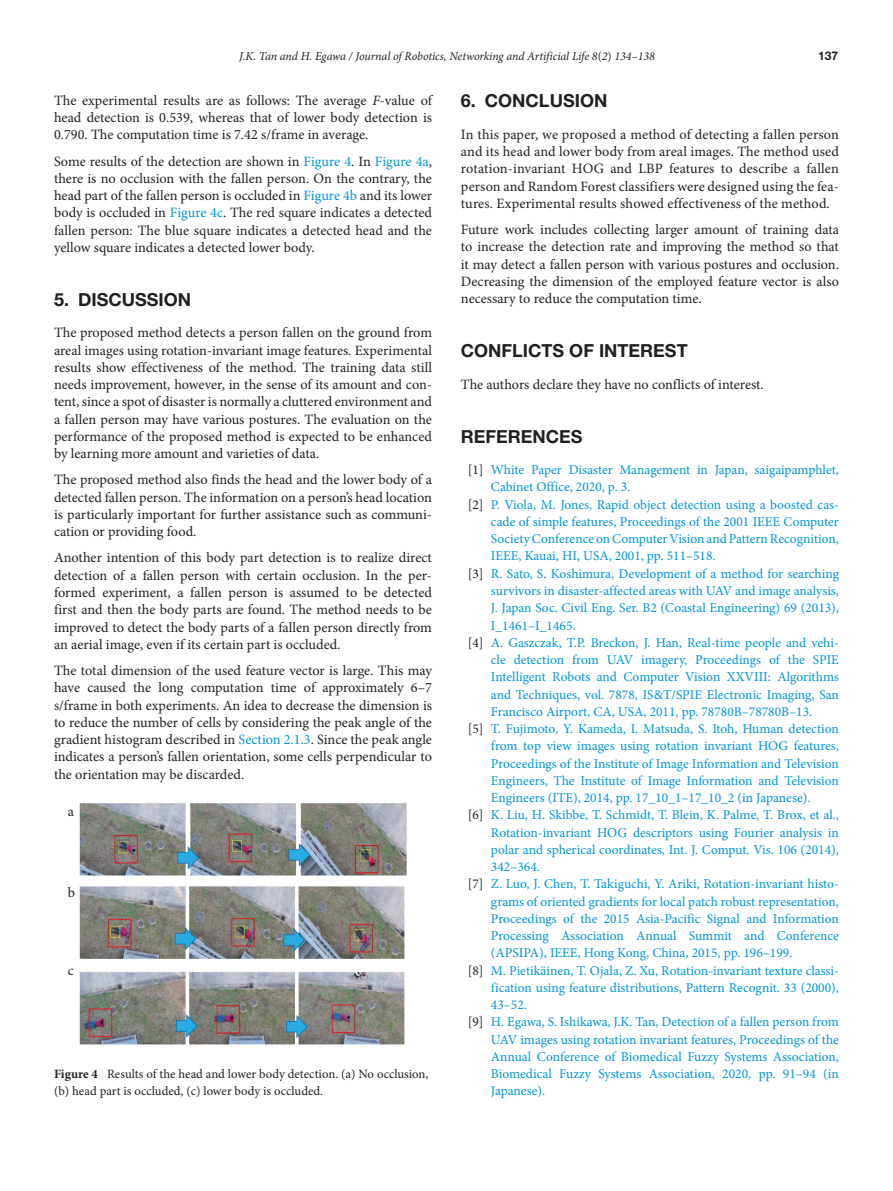
<style>
.page{position:relative;width:893px;height:1191px;background:#fff}
.page>*{position:absolute;margin:0;border:0;box-sizing:border-box;transform-origin:0 0}
.head-1{font:700 18px "Helvetica Neue LT Std";color:#231f20}
.para-2{font:14.25px/17.2px "Minion Pro";color:#231f20;text-align:justify}
.para-1{font:14.25px/17.2px "Minion Pro";color:#231f20;text-align:justify}
.Ref_text{font:13.5px/17.2px "Minion Pro";color:#0095d5;text-align:justify}
.Ref_text-2{font:13.5px "Minion Pro";color:#231f20}
.t1{font:12.75px/17.2px "Minion Pro";color:#231f20}
.t2{font:italic 12px "Minion Pro";letter-spacing:-.01em;color:#231f20}
.t3{font:700 12px "Helvetica Neue LT Std";color:#231f20}
.s1{font-style:normal}
.s2{font-style:italic}
.s3{color:#0095d5}
.s4{color:#231f20}
.s5{font-weight:700}
.s6{color:#e6e7e9}
</style>
<div class="page">
<img style="left:79px;top:803px;width:328px;height:242px">
<p class="t2" style="left:239px;top:48px;width:417px">J.K. Tan and H. Egawa / Journal of Robotics, Networking and Artificial Life 8<span class="s1">(</span>2<span class="s1">)</span> 134–138</p>
<p class="t3" style="left:818px;top:49px;width:22px">137</p>
<p class="para-2" style="left:54px;top:92px;width:380px">The experimental results are as follows: The average <span class="s2">F</span>-value of head detection is 0.539, whereas that of lower body detection is 0.790. The computation time is 7.42 s/frame in average.</p>
<p class="para-2" style="left:54px;top:152px;width:380px">Some results of the detection are shown in <span class="s3">Figure 4</span>. In <span class="s3">Figure 4a</span>, there is no occlusion with the fallen person. On the contrary, the head part of the fallen person is occluded in <span class="s3">Figure 4b</span> and its lower body is occluded in <span class="s3">Figure 4c</span>. The red square indicates a detected fallen person: The blue square indicates a detected head and the yellow square indicates a detected lower body.</p>
<p class="head-1" style="left:54px;top:288px;width:139px">5. DISCUSSION</p>
<p class="para-1" style="left:54px;top:324px;width:380px">The proposed method detects a person fallen on the ground from areal images using rotation-invariant image features. Experimental results show effectiveness of the method. The training data still needs improvement, however, in the sense of its amount and con&shy;tent, since a spot of disaster is normally a cluttered environment and a fallen person may have various postures. The evaluation on the performance of the proposed method is expected to be enhanced by learning more amount and varieties of data.</p>
<p class="para-2" style="left:54px;top:471px;width:379px">The proposed method also finds the head and the lower body of a detected fallen person. The information on a person’s head location is particularly important for further assistance such as communi&shy;cation or providing food.</p>
<p class="para-2" style="left:54px;top:549px;width:380px">Another intention of this body part detection is to realize direct detection of a fallen person with certain occlusion. In the per&shy;formed experiment, a fallen person is assumed to be detected first and then the body parts are found. The method needs to be improved to detect the body parts of a fallen person directly from an aerial image, even if its certain part is occluded.</p>
<p class="para-2" style="left:54px;top:662px;width:380px">The total dimension of the used feature vector is large. This may have caused the long computation time of approximately 6–7 s/frame in both experiments. An idea to decrease the dimension is to reduce the number of cells by considering the peak angle of the gradient histogram described in <span class="s3">Section 2.1.3</span>. Since the peak angle indicates a person’s fallen orientation, some cells perpendicular to the orientation may be discarded.</p>
<p class="head-1" style="left:461px;top:90px;width:148px">6. CONCLUSION</p>
<p class="para-1" style="left:461px;top:126px;width:380px">In this paper, we proposed a method of detecting a fallen person and its head and lower body from areal images. The method used rotation-invariant HOG and LBP features to describe a fallen person and Random Forest classifiers were designed using the fea&shy;tures. Experimental results showed effectiveness of the method.</p>
<p class="para-2" style="left:461px;top:221px;width:380px">Future work includes collecting larger amount of training data to increase the detection rate and improving the method so that it may detect a fallen person with various postures and occlusion.<br>Decreasing the dimension of the employed feature vector is also necessary to reduce the computation time.</p>
<p class="head-1" style="left:461px;top:339px;width:228px">CONFLICTS OF INTEREST</p>
<p class="para-1" style="left:461px;top:375px;width:304px">The authors declare they have no conflicts of interest.</p>
<p class="head-1" style="left:461px;top:425px;width:123px">REFERENCES</p>
<p class="Ref_text" style="left:468px;top:461px;width:373px"><span class="s4">[1]</span> White Paper Disaster Management in Japan, saigaipamphlet,</p>
<p class="Ref_text" style="left:491px;top:478px;width:141px">Cabinet Office, 2020, p. 3.</p>
<p class="Ref_text-2" style="left:468px;top:495px;width:17px">[2]</p>
<p class="Ref_text" style="left:491px;top:496px;width:350px">P. Viola, M. Jones, Rapid object detection using a boosted cas&shy;cade of simple features, Proceedings of the 2001 IEEE Computer Society Conference on Computer Vision and Pattern Recognition, IEEE, Kauai, HI, USA, 2001, pp. 511–518.</p>
<p class="Ref_text" style="left:491px;top:565px;width:350px;text-indent:-23px"><span class="s4">[3]</span> R. Sato, S. Koshimura, Development of a method for searching survivors in disaster-affected areas with UAV and image analysis, J. Japan Soc. Civil Eng. Ser. B2 (Coastal Engineering) 69 (2013), I_1461–I_1465.</p>
<p class="Ref_text" style="left:491px;top:634px;width:349px;text-indent:-23px"><span class="s4">[4]</span> A. Gaszczak, T.P. Breckon, J. Han, Real-time people and vehi&shy;cle detection from UAV imagery, Proceedings of the SPIE Intelligent Robots and Computer Vision XXVIII: Algorithms and Techniques, vol. 7878, IS&amp;T/SPIE Electronic Imaging, San Francisco Airport, CA, USA, 2011, pp. 78780B–78780B–13.</p>
<p class="Ref_text" style="left:468px;top:720px;width:373px"><span class="s4">[5]</span> T. Fujimoto, Y. Kameda, I. Matsuda, S. Itoh, Human detection</p>
<p class="Ref_text" style="left:491px;top:737px;width:350px">from top view images using rotation invariant HOG features,</p>
<p class="Ref_text" style="left:491px;top:754px;width:349px">Proceedings of the Institute of Image Information and Television</p>
<p class="Ref_text" style="left:491px;top:772px;width:349px">Engineers, The Institute of Image Information and Television</p>
<p class="Ref_text" style="left:491px;top:789px;width:321px">Engineers (ITE), 2014, pp. 17_10_1–17_10_2 (in Japanese).</p>
<p class="Ref_text-2" style="left:468px;top:806px;width:17px">[6]</p>
<p class="Ref_text" style="left:491px;top:806px;width:350px">K. Liu, H. Skibbe, T. Schmidt, T. Blein, K. Palme, T. Brox, et al., Rotation-invariant HOG descriptors using Fourier analysis in polar and spherical coordinates, Int. J. Comput. Vis. 106 (2014), 342–364.</p>
<p class="Ref_text" style="left:491px;top:875px;width:350px;text-indent:-23px"><span class="s4">[7]</span> Z. Luo, J. Chen, T. Takiguchi, Y. Ariki, Rotation-invariant histo&shy;grams of oriented gradients for local patch robust representation, Proceedings of the 2015 Asia-Pacific Signal and Information Processing Association Annual Summit and Conference (APSIPA), IEEE, Hong Kong, China, 2015, pp. 196–199.</p>
<p class="Ref_text" style="left:491px;top:961px;width:350px;text-indent:-23px"><span class="s4">[8]</span> M. Pietikäinen, T. Ojala, Z. Xu, Rotation-invariant texture classi&shy;fication using feature distributions, Pattern Recognit. 33 (2000), 43–52.</p>
<p class="Ref_text" style="left:491px;top:1013px;width:350px;text-indent:-23px"><span class="s4">[9]</span> H. Egawa, S. Ishikawa, J.K. Tan, Detection of a fallen person from UAV images using rotation invariant features, Proceedings of the Annual Conference of Biomedical Fuzzy Systems Association, Biomedical Fuzzy Systems Association, 2020, pp. 91–94 (in Japanese).</p>
<p class="para-1" style="left:68px;top:803px;width:8px">a</p>
<p class="para-1" style="left:68px;top:884px;width:9px">b</p>
<p class="para-1" style="left:68px;top:962px;width:8px">c</p>
<p class="t1" style="left:54px;top:1065px;width:376px"><span class="s5">Figure 4</span> <span class="s6">|</span> Results of the head and lower body detection. (a) No occlusion, (b) head part is occluded, (c) lower body is occluded.</p>
</div>
